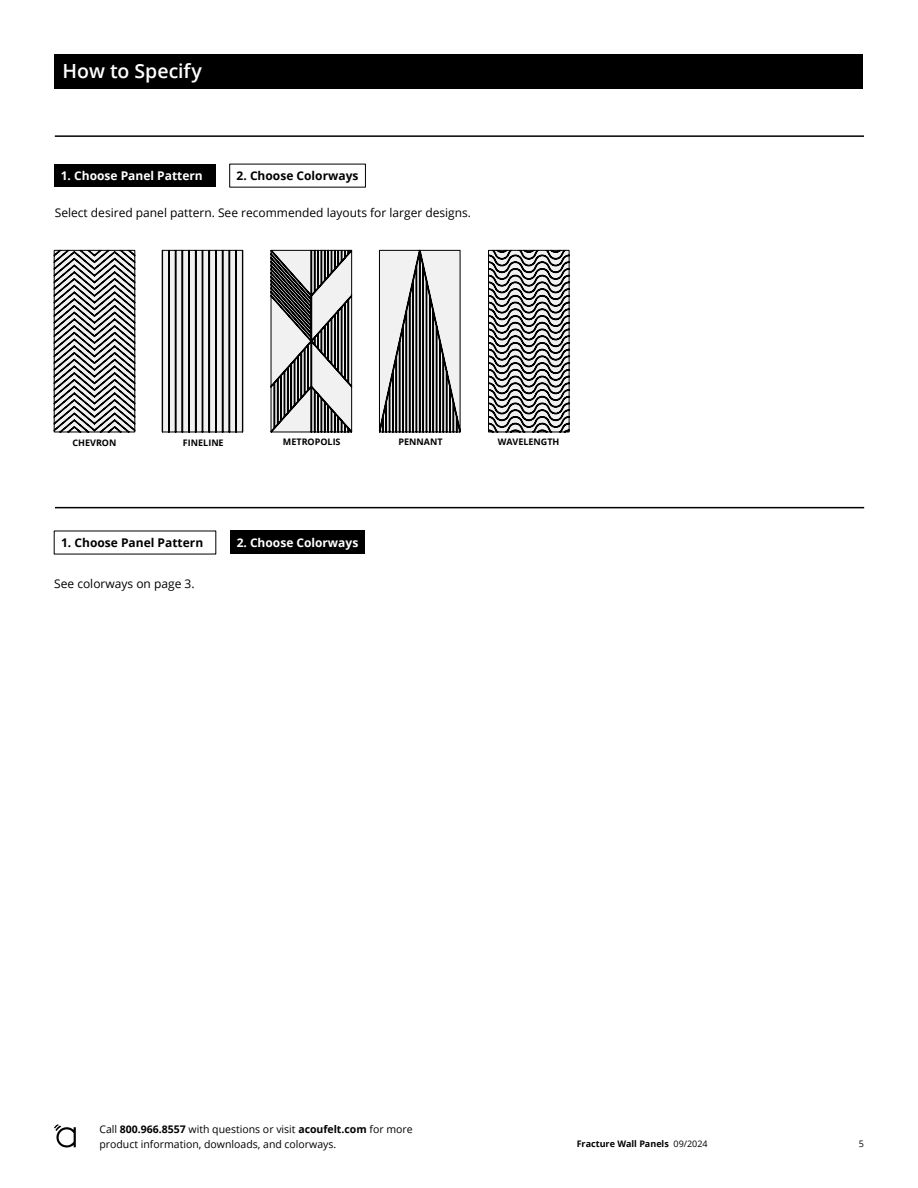
<style>
.page{position:relative;width:918px;height:1188px;background:#fff}
.page>*{position:absolute;margin:0;border:0;box-sizing:border-box;transform-origin:0 0}
.t1{font:600 19.5px "Open Sans";color:#fff}
.t2{font:12px "Open Sans";color:#000}
.t3{font:700 12px "Open Sans";color:#fff}
.t4{font:700 12px "Open Sans";color:#000}
.t5{font:10.5px/15px "Open Sans";color:#000}
.t6{font:700 9px "Open Sans";color:#000}
.t7{font:9px "Open Sans";color:#000}
.s1{font-weight:700}
.s2{font-weight:400}
</style>
<div class="page">
<svg style="left:54px;top:1124px;width:22px;height:24px"></svg>
<hr style="left:55px;top:135px;width:809px;height:2px;background:#000">
<div style="left:54px;top:164px;width:162px;height:23px;background:#000"></div>
<div style="left:54px;top:54px;width:808px;height:34px;background:#000"></div>
<svg style="left:54px;top:250px;width:81px;height:183px"></svg>
<svg style="left:162px;top:250px;width:81px;height:182px"></svg>
<svg style="left:271px;top:250px;width:81px;height:183px"></svg>
<svg style="left:379px;top:249px;width:82px;height:183px"></svg>
<svg style="left:488px;top:250px;width:82px;height:183px"></svg>
<hr style="left:55px;top:507px;width:809px;height:1px;background:#000">
<div style="left:230px;top:531px;width:135px;height:23px;background:#000"></div>
<h1 class="t1" style="left:63px;top:57px;width:141px">How to Specify</h1>
<p class="t3" style="left:61px;top:167px;width:144px">1. Choose Panel Pattern</p>
<p class="t4" style="left:237px;top:167px;width:123px">2. Choose Colorways</p>
<p class="t2" style="left:55px;top:204px;width:418px">Select desired panel pattern. See recommended layouts for larger designs.</p>
<p class="t6" style="left:73px;top:437px;width:45px">CHEVRON</p>
<p class="t6" style="left:183px;top:436px;width:42px">FINELINE</p>
<p class="t6" style="left:283px;top:436px;width:59px">METROPOLIS</p>
<p class="t6" style="left:399px;top:436px;width:46px">PENNANT</p>
<p class="t6" style="left:498px;top:436px;width:63px">WAVELENGTH</p>
<p class="t4" style="left:61px;top:534px;width:144px">1. Choose Panel Pattern</p>
<p class="t2" style="left:54px;top:576px;width:142px">See colorways on page 3.</p>
<p class="t3" style="left:237px;top:534px;width:123px">2. Choose Colorways</p>
<p class="t5" style="left:99px;top:1121px;width:315px">Call <span class="s1">800.966.8557</span> with questions or visit <span class="s1">acoufelt.com</span> for more product information, downloads, and colorways.</p>
<p class="t6" style="left:577px;top:1138px;width:133px">Fracture Wall Panels <span class="s2">09/2024</span></p>
<p class="t7" style="left:859px;top:1138px;width:7px">5</p>
</div>
